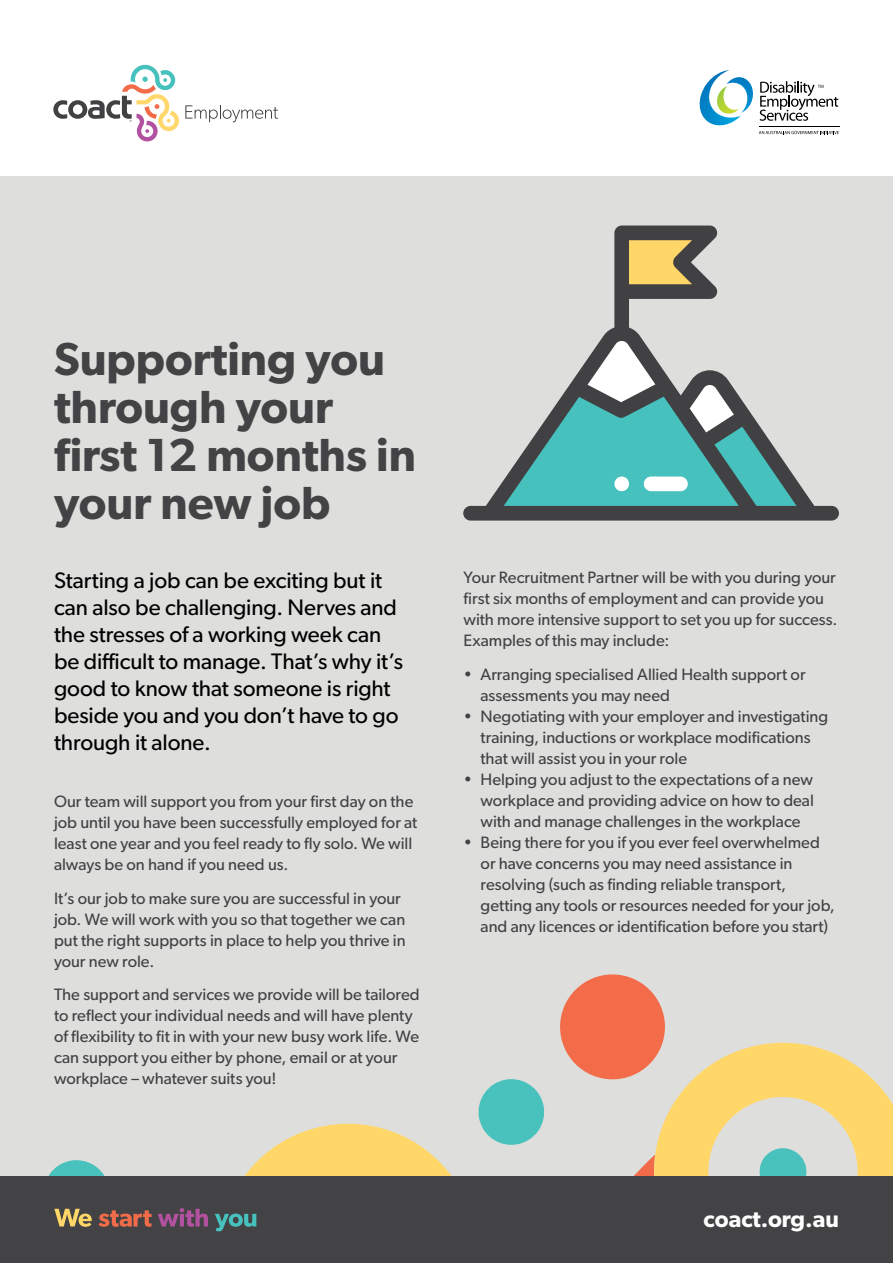
<style>
.page{position:relative;width:893px;height:1263px;background:#fff}
.page>*{position:absolute;margin:0;border:0;box-sizing:border-box;transform-origin:0 0}
.t1{font:600 46.5px/48px "Gibson";color:#434244}
.t2{font:600 23.25px "Gibson";color:#fff}
.t3{font:22.5px/27px "Gibson";letter-spacing:-.005em;color:#000}
.t4{font:16.5px/21px "Gibson";color:#414042}
</style>
<div class="page">
<div style="left:0;top:176px;width:893px;height:1087px;background:#dededc"></div>
<svg style="left:634px;top:1155px;width:20px;height:21px"></svg>
<svg style="left:654px;top:1043px;width:239px;height:133px;fill:#ffd769"></svg>
<div style="left:0;top:1176px;width:893px;height:87px;background:#434244"></div>
<svg style="left:48px;top:1160px;width:104px;height:67px"></svg>
<svg style="left:158px;top:1208px;width:50px;height:19px"></svg>
<svg style="left:215px;top:1079px;width:330px;height:152px"></svg>
<svg style="left:463px;top:226px;width:376px;height:295px"></svg>
<div style="left:644px;top:476px;width:44px;height:15px;background:#fff;border-radius:7px"></div>
<div style="left:560px;top:974px;width:105px;height:105px;background:#f36c4a;border-radius:50%"></div>
<svg style="left:699px;top:70px;width:140px;height:64px"></svg>
<svg style="left:185px;top:105px;width:93px;height:17px"></svg>
<svg style="left:53px;top:65px;width:126px;height:76px"></svg>
<h1 class="t1" style="left:54px;top:333px;width:364px">Supporting you through your first 12 months in your new job</h1>
<h3 class="t3" style="left:54px;top:566px;width:351px">Starting a job can be exciting but it can also be challenging. Nerves and the stresses of a working week can be difficult to manage. That’s why it’s good to know that someone is right beside you and you don’t have to go through it alone.</h3>
<p class="t4" style="left:54px;top:790px;width:365px">Our team will support you from your first day on the job until you have been successfully employed for at least one year and you feel ready to fly solo. We will always be on hand if you need us.</p>
<p class="t4" style="left:54px;top:887px;width:353px">It’s our job to make sure you are successful in your job. We will work with you so that together we can put the right supports in place to help you thrive in your new role.</p>
<p class="t4" style="left:54px;top:984px;width:367px">The support and services we provide will be tailored to reflect your individual needs and will have plenty of flexibility to fit in with your new busy work life. We can support you either by phone, email or at your workplace – whatever suits you!</p>
<p class="t4" style="left:463px;top:566px;width:375px">Your Recruitment Partner will be with you during your first six months of employment and can provide you with more intensive support to set you up for success.<br>Examples of this may include:</p>
<p class="t4" style="left:481px;top:663px;width:327px;text-indent:-17px">• Arranging specialised Allied Health support or assessments you may need</p>
<p class="t4" style="left:481px;top:705px;width:349px;text-indent:-17px">• Negotiating with your employer and investigating training, inductions or workplace modifications that will assist you in your role</p>
<p class="t4" style="left:481px;top:768px;width:335px;text-align:justify;text-indent:-17px">• Helping you adjust to the expectations of a new workplace and providing advice on how to deal with and manage challenges in the workplace</p>
<p class="t4" style="left:481px;top:831px;width:356px;text-indent:-17px">• Being there for you if you ever feel overwhelmed or have concerns you may need assistance in resolving (such as finding reliable transport, getting any tools or resources needed for your job, and any licences or identification before you start)</p>
<h2 class="t2" style="left:704px;top:1205px;width:137px">coact.org.au</h2>
</div>
